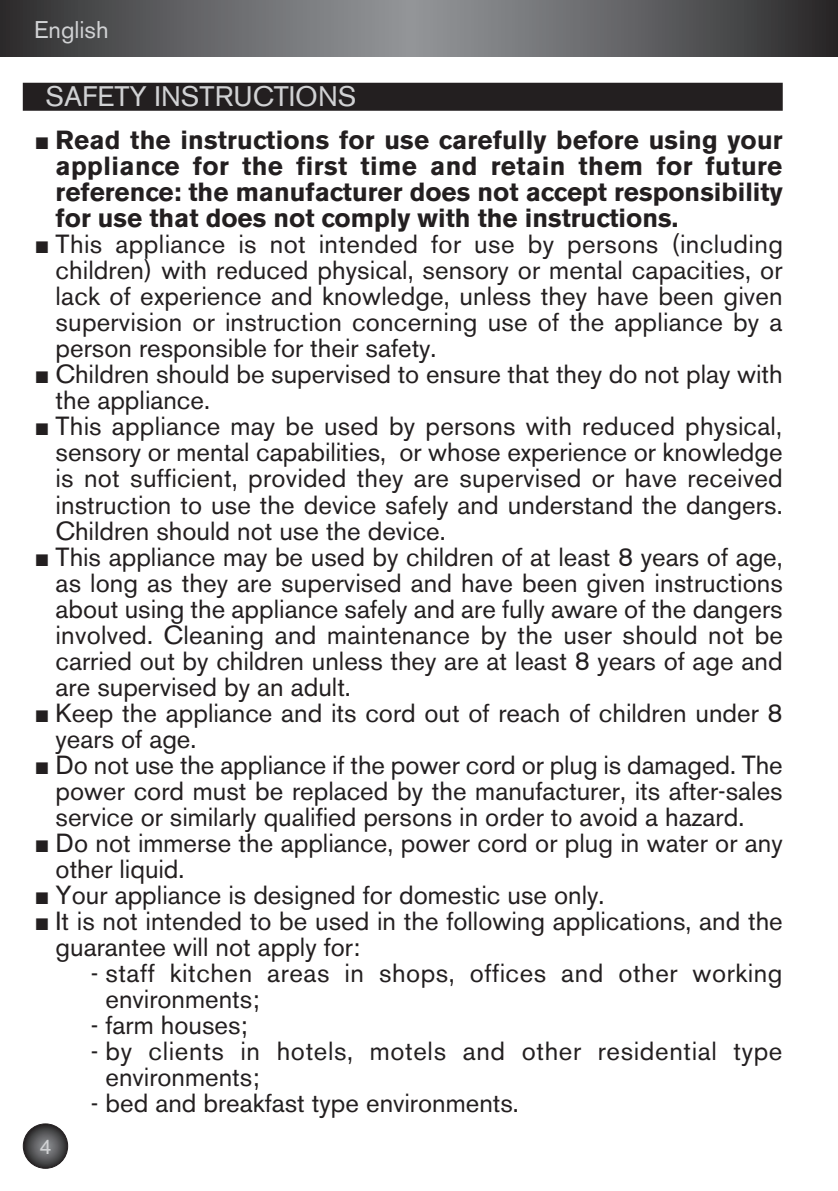
<style>
.page{position:relative;width:838px;height:1191px;background:#fff}
.page>*{position:absolute;margin:0;border:0;box-sizing:border-box;transform-origin:0 0}
.t1{font:28px "Akzidenz Grotesk BE";color:#d1d2d4}
.t2{font:26px/26px "Akzidenz Grotesk BE";color:#231f20;text-align:justify}
.t3{font:700 26px/26px "Akzidenz Grotesk BE";color:#231f20;text-align:justify}
.t4{font:26px/26px "Akzidenz Grotesk BE";letter-spacing:.02em;color:#231f20}
.t5{font:26px/26px "Akzidenz Grotesk BE";letter-spacing:.025em;color:#231f20}
.t6{font:24px "Akzidenz Grotesk BE";color:#d1d2d4}
.t7{font:21px "Akzidenz Grotesk BE";color:#d1d2d4}
.s1{font-family:"Lucida Sans Unicode";font-weight:400;font-size:20px}
.s2{font-family:"Lucida Sans Unicode";font-size:20px}
</style>
<div class="page">
<svg style="left:0;top:0;width:838px;height:57px;background:#626365"></svg>
<svg style="left:23px;top:1123px;width:45px;height:44px"></svg>
<div style="left:23px;top:1123px;width:45px;height:45px;border:1px solid #231f20;border-radius:50%"></div>
<div style="left:23px;top:83px;width:759px;height:28px;background:#231f20"></div>
<p class="t6" style="left:34px;top:15px;width:76px">English</p>
<p class="t1" style="left:45px;top:80px;width:312px">SAFETY INSTRUCTIONS</p>
<p class="t3" style="left:56px;top:127px;width:728px;text-indent:-21px"><span class="s1">■</span> Read the instructions for use carefully before using your appliance for the first time and retain them for future reference: the manufacturer does not accept responsibility for use that does not comply with the instructions.</p>
<p class="t2" style="left:56px;top:231px;width:729px;text-indent:-21px"><span class="s2">■</span> This appliance is not intended for use by persons (including children) with reduced physical, sensory or mental capacities, or lack of experience and knowledge, unless they have been given supervision or instruction concerning use of the appliance by a person responsible for their safety.</p>
<p class="t2" style="left:56px;top:361px;width:728px;text-indent:-21px"><span class="s2">■</span> Children should be supervised to ensure that they do not play with the appliance.</p>
<p class="t2" style="left:56px;top:413px;width:728px;text-indent:-21px"><span class="s2">■</span> This appliance may be used by persons with reduced physical, sensory or mental capabilities, or whose experience or knowledge is not sufficient, provided they are supervised or have received instruction to use the device safely and understand the dangers.<br>Children should not use the device.</p>
<p class="t2" style="left:56px;top:543px;width:729px;text-indent:-21px"><span class="s2">■</span> This appliance may be used by children of at least 8 years of age, as long as they are supervised and have been given instructions about using the appliance safely and are fully aware of the dangers involved. Cleaning and maintenance by the user should not be carried out by children unless they are at least 8 years of age and are supervised by an adult.</p>
<p class="t2" style="left:56px;top:699px;width:728px;text-indent:-21px"><span class="s2">■</span> Keep the appliance and its cord out of reach of children under 8 years of age.</p>
<p class="t2" style="left:56px;top:751px;width:729px;text-indent:-21px"><span class="s2">■</span> Do not use the appliance if the power cord or plug is damaged. The power cord must be replaced by the manufacturer, its after-sales service or similarly qualified persons in order to avoid a hazard.</p>
<p class="t2" style="left:56px;top:829px;width:728px;text-indent:-21px"><span class="s2">■</span> Do not immerse the appliance, power cord or plug in water or any other liquid.</p>
<p class="t2" style="left:34px;top:881px;width:572px"><span class="s2">■</span> Your appliance is designed for domestic use only.</p>
<p class="t2" style="left:56px;top:907px;width:729px;text-indent:-21px"><span class="s2">■</span> It is not intended to be used in the following applications, and the guarantee will not apply for:</p>
<p class="t4" style="left:105px;top:959px;width:678px;text-indent:-15px">- staff kitchen areas in shops, offices and other working environments;</p>
<p class="t2" style="left:91px;top:1011px;width:158px">- farm houses;</p>
<p class="t5" style="left:105px;top:1037px;width:678px;text-indent:-15px">- by clients in hotels, motels and other residential type environments;</p>
<p class="t2" style="left:91px;top:1089px;width:429px">- bed and breakfast type environments.</p>
<p class="t7" style="left:39px;top:1133px;width:14px">4</p>
</div>
